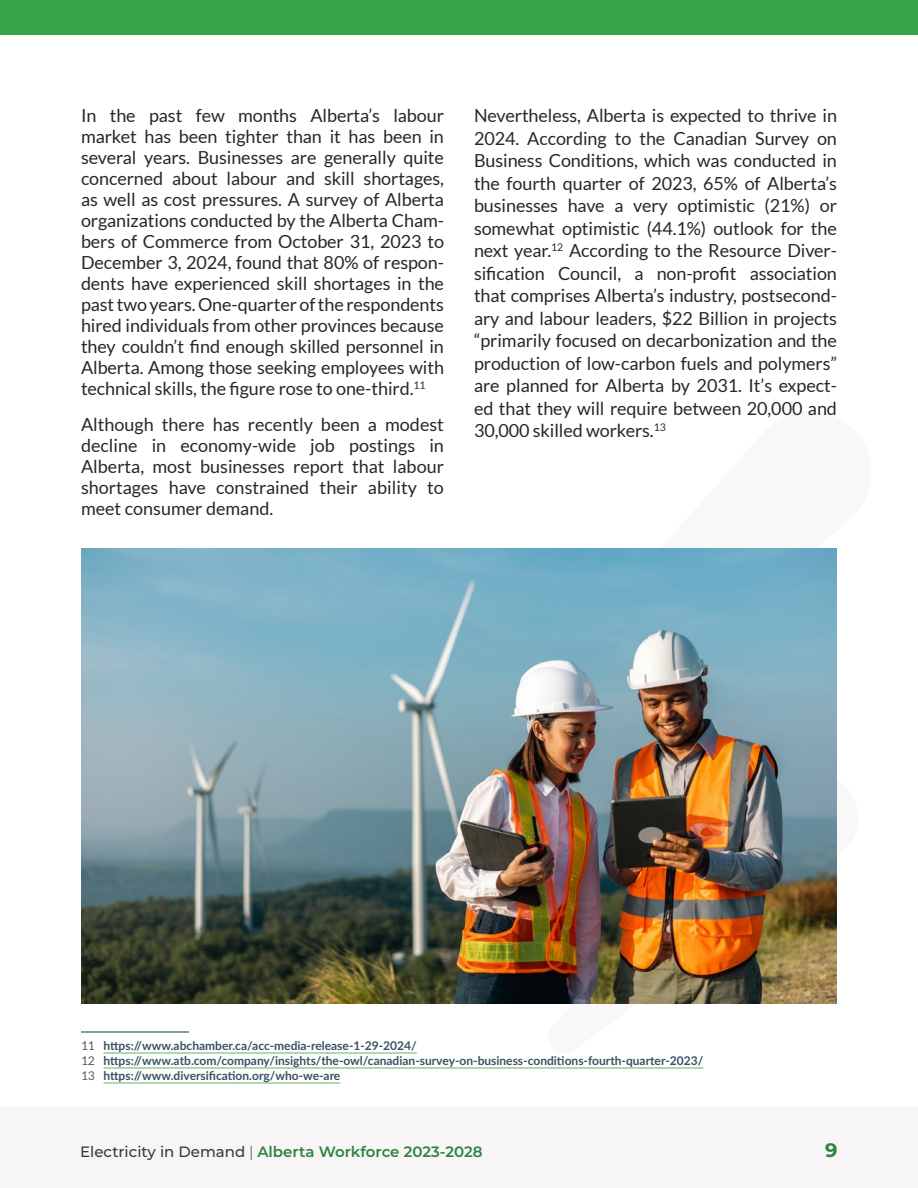
<style>
.page{position:relative;width:918px;height:1188px;background:#fff}
.page>*{position:absolute;margin:0;border:0;box-sizing:border-box;transform-origin:0 0}
.t1{font:700 19.5px "Montserrat";color:#2e8340}
.Body_Paragraph__2-Col{font:18px/21px "Lato";letter-spacing:-.005em;color:#292829;text-align:justify}
.Body_Paragraph__2-Col_Last{font:18px/22.5px "Lato";letter-spacing:-.005em;color:#292829;text-align:justify}
.t2{font:600 15px "Montserrat";color:#2e8340}
.Footnote_on_Light{font:700 12px "Lato";color:#3b5064}
.s1{font-weight:400;color:#58595b}
.s2{font-weight:500;color:#323c42}
.s3{font-weight:300;color:#323c42}
</style>
<div class="page">
<div style="left:0;top:1107px;width:918px;height:81px;background:#f7f5f5"></div>
<div style="left:0;top:0;width:918px;height:34px;background:#37a348"></div>
<hr style="left:81px;top:1032px;width:108px;height:1px;background:#0b384d">
<hr style="left:104px;top:1053px;width:313px;height:1px;background:#69b063">
<hr style="left:104px;top:1068px;width:599px;height:1px;background:#69b063">
<hr style="left:104px;top:1083px;width:236px;height:1px;background:#69b063">
<img style="left:81px;top:548px;width:756px;height:455px">
<p class="Body_Paragraph__2-Col" style="left:81px;top:105px;width:365px">In the past few months Alberta’s labour market has been tighter than it has been in several years. Businesses are generally quite concerned about labour and skill shortages, as well as cost pressures. A survey of Alberta organizations conducted by the Alberta Cham&shy;bers of Commerce from October 31, 2023 to December 3, 2024, found that 80% of respon&shy;dents have experienced skill shortages in the past two years. One-quarter of the respondents hired individuals from other provinces because they couldn’t find enough skilled personnel in Alberta. Among those seeking employees with technical skills, the figure rose to one-third.<sup>11</sup></p>
<p class="Body_Paragraph__2-Col" style="left:81px;top:414px;width:365px">Although there has recently been a modest decline in economy-wide job postings in Alberta, most businesses report that labour shortages have constrained their ability to meet consumer demand.</p>
<p class="Body_Paragraph__2-Col_Last" style="left:474px;top:105px;width:365px">Nevertheless, Alberta is expected to thrive in 2024. According to the Canadian Survey on Business Conditions, which was conducted in the fourth quarter of 2023, 65% of Alberta’s businesses have a very optimistic (21%) or somewhat optimistic (44.1%) outlook for the next year.<sup>12</sup> According to the Resource Diver&shy;sification Council, a non-profit association that comprises Alberta’s industry, postsecond&shy;ary and labour leaders, $22 Billion in projects “primarily focused on decarbonization and the production of low-carbon fuels and polymers” are planned for Alberta by 2031. It’s expect&shy;ed that they will require between 20,000 and 30,000 skilled workers.<sup>13</sup></p>
<p class="Footnote_on_Light" style="left:81px;top:1037px;width:337px"><span class="s1">11</span> https://www.abchamber.ca/acc-media-release-1-29-2024/</p>
<p class="Footnote_on_Light" style="left:81px;top:1052px;width:624px"><span class="s1">12</span> https://www.atb.com/company/insights/the-owl/canadian-survey-on-business-conditions-fourth-quarter-2023/</p>
<p class="Footnote_on_Light" style="left:81px;top:1067px;width:261px"><span class="s1">13</span> https://www.diversification.org/who-we-are</p>
<p class="t2" style="left:80px;top:1141px;width:404px"><span class="s2">Electricity in Demand</span> <span class="s3">|</span> Alberta Workforce 2023-2028</p>
<p class="t1" style="left:825px;top:1136px;width:14px">9</p>
</div>
